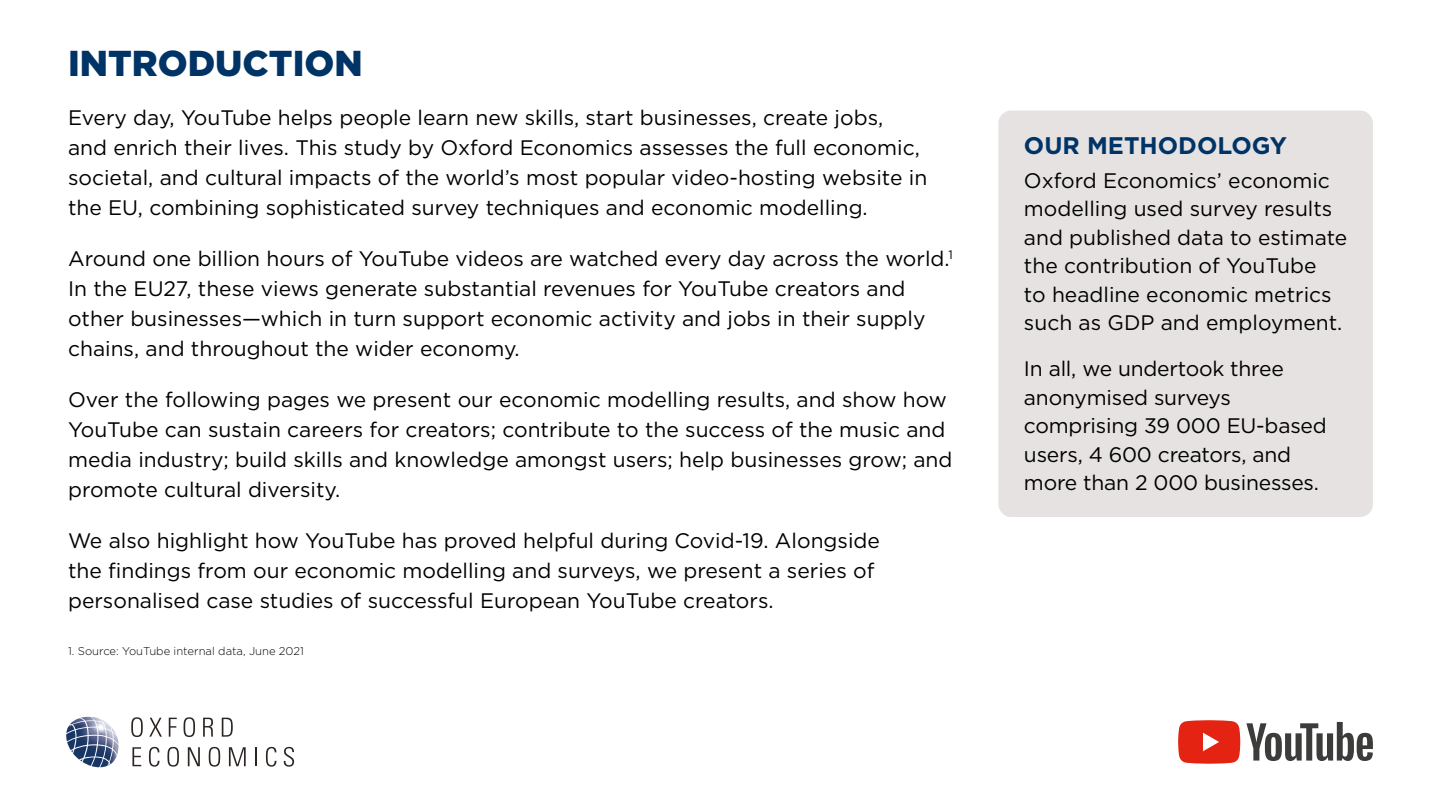
<style>
.page{position:relative;width:1441px;height:810px;background:#fff}
.page>*{position:absolute;margin:0;border:0;box-sizing:border-box;transform-origin:0 0}
.t1{font:900 36px "Gotham";color:#003466}
.t2{font:700 24px "Gotham";color:#003466}
.t3{font:21px/30px "Gotham";color:#000}
.t4{font:300 11.25px "Gotham";color:#000}
</style>
<div class="page">
<svg style="left:131px;top:717px;width:12px;height:20px"></svg>
<svg style="left:149px;top:718px;width:13px;height:19px"></svg>
<svg style="left:169px;top:718px;width:8px;height:19px"></svg>
<svg style="left:183px;top:717px;width:12px;height:20px"></svg>
<svg style="left:203px;top:718px;width:10px;height:19px"></svg>
<svg style="left:222px;top:718px;width:11px;height:19px"></svg>
<svg style="left:132px;top:747px;width:9px;height:19px"></svg>
<svg style="left:149px;top:747px;width:10px;height:20px"></svg>
<svg style="left:167px;top:747px;width:12px;height:20px"></svg>
<svg style="left:188px;top:747px;width:12px;height:19px"></svg>
<svg style="left:209px;top:747px;width:11px;height:20px"></svg>
<svg style="left:229px;top:747px;width:17px;height:19px"></svg>
<svg style="left:255px;top:747px;width:2px;height:19px"></svg>
<svg style="left:266px;top:747px;width:10px;height:20px"></svg>
<svg style="left:283px;top:747px;width:11px;height:20px"></svg>
<img style="left:66px;top:717px;width:52px;height:33px">
<svg style="left:1178px;top:720px;width:62px;height:44px"></svg>
<svg style="left:1246px;top:722px;width:126px;height:39px"></svg>
<div style="left:998px;top:111px;width:374px;height:406px;background:#e5e2e1;border-radius:13px"></div>
<h1 class="t1" style="left:68px;top:39px;width:296px">INTRODUCTION</h1>
<p class="t3" style="left:68px;top:102px;width:860px">Every day, YouTube helps people learn new skills, start businesses, create jobs, and enrich their lives. This study by Oxford Economics assesses the full economic, societal, and cultural impacts of the world’s most popular video-hosting website in the EU, combining sophisticated survey techniques and economic modelling.</p>
<p class="t3" style="left:68px;top:243px;width:886px">Around one billion hours of YouTube videos are watched every day across the world.<sup>1<br></sup>In the EU27, these views generate substantial revenues for YouTube creators and other businesses—which in turn support economic activity and jobs in their supply chains, and throughout the wider economy.</p>
<p class="t3" style="left:68px;top:384px;width:885px">Over the following pages we present our economic modelling results, and show how YouTube can sustain careers for creators; contribute to the success of the music and media industry; build skills and knowledge amongst users; help businesses grow; and promote cultural diversity.</p>
<p class="t3" style="left:68px;top:525px;width:813px">We also highlight how YouTube has proved helpful during Covid-19. Alongside the findings from our economic modelling and surveys, we present a series of personalised case studies of successful European YouTube creators.</p>
<p class="t4" style="left:68px;top:644px;width:237px">1. Source: YouTube internal data, June 2021</p>
<p class="t2" style="left:1023px;top:130px;width:264px">OUR METHODOLOGY</p>
<p class="t3" style="left:1023px;top:166px;width:325px;line-height:28.5px">Oxford Economics’ economic modelling used survey results and published data to estimate the contribution of YouTube<br>to headline economic metrics such as GDP and employment.</p>
<p class="t3" style="left:1023px;top:354px;width:304px;line-height:28.5px">In all, we undertook three anonymised surveys comprising 39 000 EU-based users, 4 600 creators, and more than 2 000 businesses.</p>
</div>
